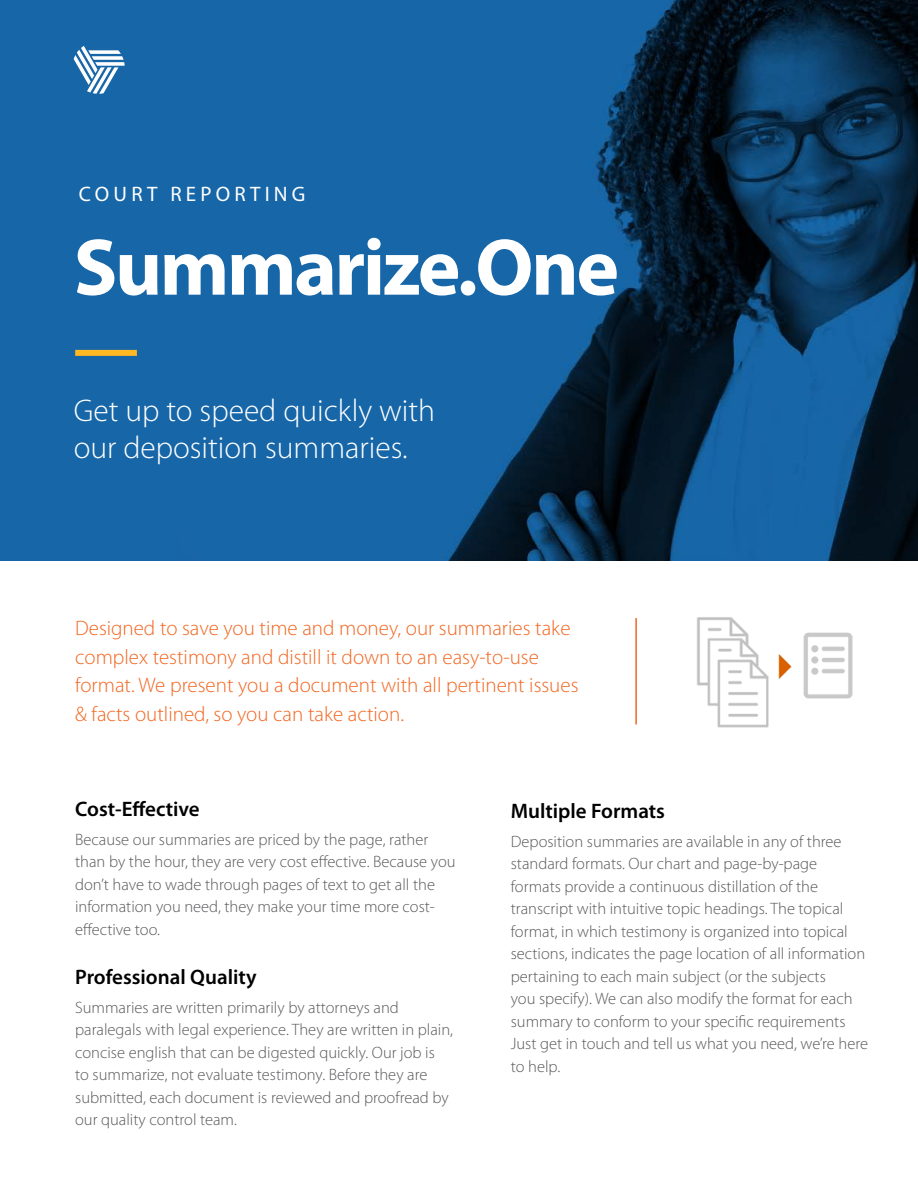
<style>
.page{position:relative;width:918px;height:1188px;background:#fff}
.page>*{position:absolute;margin:0;border:0;box-sizing:border-box;transform-origin:0 0}
.t1{font:700 81px "Myriad Pro";letter-spacing:-.03em;color:#fff}
.t2{font:300 31.5px/37.5px "Myriad Pro";color:#fff}
.t3{font:300 21px/28.5px "Myriad Pro";color:#f26722}
.t4{font:600 21px "Myriad Pro";color:#000}
.t5{font:21px "Myriad Pro";letter-spacing:.2em;color:#fff}
.t6{font:300 16.5px/22.5px "Myriad Pro";color:#58595b}
</style>
<div class="page">
<img style="left:0;top:0;width:918px;height:561px">
<svg style="left:74px;top:46px;width:51px;height:48px"></svg>
<div style="left:75px;top:350px;width:62px;height:6px;background:#ffb722"></div>
<img style="left:697px;top:617px;width:156px;height:111px">
<hr style="left:635px;top:618px;width:2px;height:107px;background:#f26722">
<p class="t5" style="left:79px;top:181px;width:228px">COURT REPORTING</p>
<h1 class="t1" style="left:74px;top:215px;width:547px">Summarize.One</h1>
<h2 class="t2" style="left:74px;top:392px;width:363px">Get up to speed quickly with our deposition summaries.</h2>
<p class="t3" style="left:75px;top:614px;width:505px">Designed to save you time and money, our summaries take complex testimony and distill it down to an easy-to-use format. We present you a document with all pertinent issues &amp; facts outlined, so you can take action.</p>
<p class="t4" style="left:75px;top:796px;width:126px">Cost-Effective</p>
<p class="t6" style="left:75px;top:828px;width:382px">Because our summaries are priced by the page, rather than by the hour, they are very cost effective. Because you don’t have to wade through pages of text to get all the information you need, they make your time more cost&shy;effective too.</p>
<p class="t4" style="left:75px;top:964px;width:183px">Professional Quality</p>
<p class="t6" style="left:75px;top:996px;width:379px">Summaries are written primarily by attorneys and paralegals with legal experience. They are written in plain, concise english that can be digested quickly. Our job is<br>to summarize, not evaluate testimony. Before they are submitted, each document is reviewed and proofread by our quality control team.</p>
<p class="t4" style="left:511px;top:798px;width:156px">Multiple Formats</p>
<p class="t6" style="left:511px;top:830px;width:359px">Deposition summaries are available in any of three standard formats. Our chart and page-by-page formats provide a continuous distillation of the transcript with intuitive topic headings. The topical format, in which testimony is organized into topical sections, indicates the page location of all information pertaining to each main subject (or the subjects<br>you specify). We can also modify the format for each summary to conform to your specific requirements Just get in touch and tell us what you need, we’re here to help.</p>
</div>
